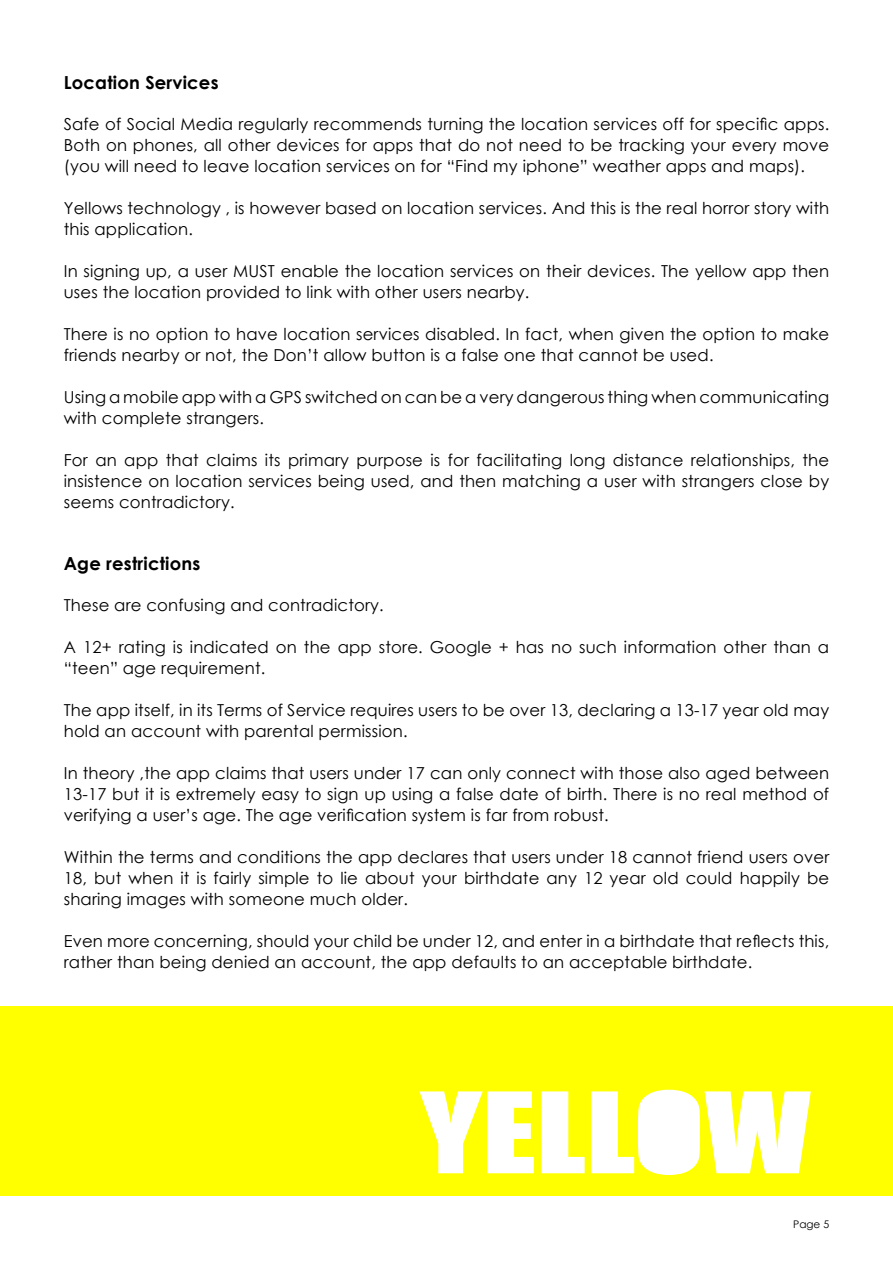
<style>
.page{position:relative;width:893px;height:1263px;background:#fff}
.page>*{position:absolute;margin:0;border:0;box-sizing:border-box;transform-origin:0 0}
.t1{font:103.5px "Impact";color:#fff;scale:1.26 1}
.t2{font:700 18px "Century Gothic";letter-spacing:.01em;color:#000}
.t3{font:16.5px/21px "Century Gothic";letter-spacing:.01em;color:#000}
.t4{font:10.5px "Century Gothic";color:#000}
</style>
<div class="page">
<div style="left:0;top:1006px;width:893px;height:190px;background:#ff0"></div>
<div style="left:657px;top:1101px;width:26px;height:64px;background:#fff;border-radius:50%"></div>
<p class="t2" style="left:64px;top:69px;width:156px">Location Services</p>
<p class="t3" style="left:64px;top:113px;width:767px;text-align:justify">Safe of Social Media regularly recommends turning the location services off for specific apps.<br>Both on phones, all other devices for apps that do not need to be tracking your every move (you will need to leave location services on for “Find my iphone” weather apps and maps).</p>
<p class="t3" style="left:64px;top:197px;width:767px">Yellows technology , is however based on location services. And this is the real horror story with this application.</p>
<p class="t3" style="left:64px;top:260px;width:767px">In signing up, a user MUST enable the location services on their devices. The yellow app then uses the location provided to link with other users nearby.</p>
<p class="t3" style="left:64px;top:323px;width:767px">There is no option to have location services disabled. In fact, when given the option to make friends nearby or not, the Don’t allow button is a false one that cannot be used.</p>
<p class="t3" style="left:64px;top:386px;width:767px">Using a mobile app with a GPS switched on can be a very dangerous thing when communicating with complete strangers.</p>
<p class="t3" style="left:64px;top:449px;width:767px;text-align:justify">For an app that claims its primary purpose is for facilitating long distance relationships, the insistence on location services being used, and then matching a user with strangers close by seems contradictory.</p>
<p class="t2" style="left:64px;top:550px;width:138px">Age restrictions</p>
<p class="t3" style="left:64px;top:594px;width:322px">These are confusing and contradictory.</p>
<p class="t3" style="left:64px;top:636px;width:767px">A 12+ rating is indicated on the app store. Google + has no such information other than a “teen” age requirement.</p>
<p class="t3" style="left:64px;top:699px;width:767px">The app itself, in its Terms of Service requires users to be over 13, declaring a 13-17 year old may hold an account with parental permission.</p>
<p class="t3" style="left:64px;top:762px;width:767px;text-align:justify">In theory ,the app claims that users under 17 can only connect with those also aged between 13-17 but it is extremely easy to sign up using a false date of birth. There is no real method of verifying a user’s age. The age verification system is far from robust.</p>
<p class="t3" style="left:64px;top:846px;width:767px;text-align:justify">Within the terms and conditions the app declares that users under 18 cannot friend users over 18, but when it is fairly simple to lie about your birthdate any 12 year old could happily be sharing images with someone much older.</p>
<p class="t3" style="left:64px;top:930px;width:767px">Even more concerning, should your child be under 12, and enter in a birthdate that reflects this, rather than being denied an account, the app defaults to an acceptable birthdate.</p>
<h1 class="t1" style="left:420px;top:1052px;width:311px">YELLOW</h1>
<p class="t4" style="left:793px;top:1217px;width:38px">Page 5</p>
</div>
